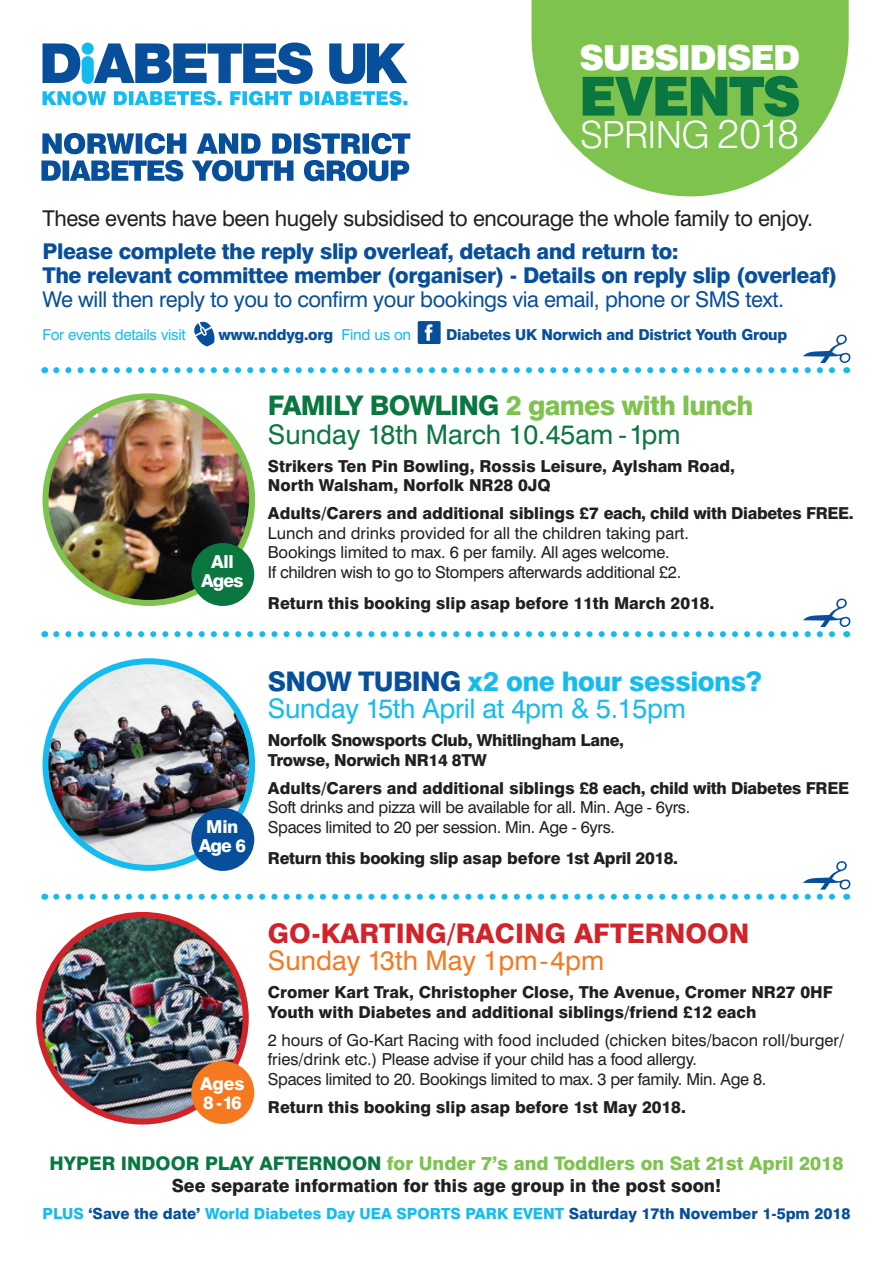
<style>
.page{position:relative;width:893px;height:1263px;background:#fff}
.page>*{position:absolute;margin:0;border:0;box-sizing:border-box;transform-origin:0 0}
.t1{font:900 53.85px "Swiss 721 BT";letter-spacing:-.04em;color:#0a7740}
.t2{font:300 37.5px "Swiss 721 BT";letter-spacing:-.02em;color:#fff}
.t3{font:900 34.65px "Swiss 721 BT";letter-spacing:-.04em;color:#fff}
.t4{font:27px/27px "Swiss 721 BT";letter-spacing:-.01em;color:#15bbef}
.t5{font:27px/28.5px "Swiss 721 BT";color:#0a7740}
.t6{font:800 27px "Swiss 721 BT";color:#d1232a}
.t7{font:27px "Swiss 721 BT";color:#f47921}
.t8{font:800 21.75px/24px "Swiss 721 BT";letter-spacing:-.02em;color:#084f9b}
.t9{font:21.75px "Swiss 721 BT";letter-spacing:-.02em;color:#231f20}
.t10{font:800 18.75px "Swiss 721 BT";color:#7dc34d}
.t11{font:800 18px "Swiss 721 BT";color:#231f20}
.t12{font:800 17.85px/18.9px "Swiss 721 BT";letter-spacing:-.02em;color:#fff;text-align:center}
.t13{font:16.5px/19.5px "Swiss 721 BT";letter-spacing:-.02em;color:#231f20}
.t14{font:800 16.5px/19.5px "Swiss 721 BT";color:#231f20}
.t15{font:800 16.5px/19.5px "Swiss 721 BT";letter-spacing:-.02em;color:#231f20}
.t16{font:800 15.3px "Swiss 721 BT";color:#084f9b}
.t17{font:800 15.15px "Swiss 721 BT";letter-spacing:-.02em;color:#084f9b}
.t18{font:15.15px "Swiss 721 BT";letter-spacing:-.02em;color:#15bbef}
.s1{font-size:40.5px}
.s2{font-weight:400}
.s3{font-weight:400;color:#15bbef}
.s4{font-weight:800}
.s5{font-weight:800;color:#7dc34d}
.s6{font-weight:800;color:#084f9b}
.s7{color:#0a7740}
.s8{color:#15bbef}
</style>
<div class="page">
<svg style="left:41px;top:160px;width:368px;height:21px"></svg>
<svg style="left:42px;top:133px;width:368px;height:21px"></svg>
<svg style="left:56px;top:598px;width:795px;height:39px"></svg>
<svg style="left:56px;top:861px;width:795px;height:39px"></svg>
<svg style="left:531px;top:0;width:318px;height:196px;fill:#7dc34d"></svg>
<img style="left:46px;top:396px;width:206px;height:207px;border-radius:103px">
<div style="left:43px;top:393px;width:212px;height:213px;border:6px solid #7dc34d;border-radius:50%"></div>
<svg style="left:56px;top:321px;width:795px;height:52px"></svg>
<img style="left:46px;top:661px;width:206px;height:207px;border-radius:103px">
<div style="left:43px;top:658px;width:212px;height:213px;border:6px solid #15bbef;border-radius:50%"></div>
<img style="left:39px;top:915px;width:207px;height:206px">
<div style="left:36px;top:912px;width:213px;height:212px;border:6px solid #d1232a;border-radius:50%"></div>
<div style="left:191px;top:1061px;width:63px;height:63px;background:#f47921;border-radius:50%"></div>
<div style="left:191px;top:808px;width:63px;height:63px;background:#084f9b;border-radius:50%"></div>
<div style="left:191px;top:543px;width:63px;height:63px;background:#0a7740;border-radius:50%"></div>
<div style="left:82px;top:43px;width:12px;height:12px;background:#15bbef;border-radius:50%"></div>
<div style="left:82px;top:56px;width:12px;height:28px;background:#15bbef;border-radius:6px"></div>
<svg style="left:43px;top:43px;width:37px;height:40px"></svg>
<svg style="left:94px;top:43px;width:219px;height:41px"></svg>
<svg style="left:329px;top:43px;width:78px;height:41px"></svg>
<svg style="left:43px;top:91px;width:364px;height:14px"></svg>
<p class="t3" style="left:579px;top:36px;width:222px">SUBSIDISED</p>
<p class="t1" style="left:579px;top:64px;width:223px">EVENTS</p>
<p class="t2" style="left:580px;top:112px;width:220px">SPRING <span class="s1">2018</span></p>
<p class="t9" style="left:43px;top:205px;width:772px">These events have been hugely subsidised to encourage the whole family to enjoy.</p>
<p class="t8" style="left:43px;top:239px;width:796px">Please complete the reply slip overleaf, detach and return to:<br>The relevant committee member (organiser) - Details on reply slip (overleaf)<br><span class="s2">We will then reply to you to confirm your bookings via email, phone or SMS text.</span></p>
<p class="t18" style="left:43px;top:325px;width:145px">For events details visit</p>
<p class="t17" style="left:218px;top:325px;width:194px">www.nddyg.org <span class="s3">Find us on</span></p>
<p class="t17" style="left:446px;top:325px;width:343px">Diabetes UK Norwich and District Youth Group</p>
<p class="t12" style="left:201px;top:552px;width:44px">All<br>Ages</p>
<p class="t5" style="left:268px;top:391px;width:487px"><span class="s4">FAMILY BOWLING</span> <span class="s5">2 games with lunch<br></span>Sunday 18th March 10.45am -1pm</p>
<p class="t14" style="left:268px;top:456px;width:469px">Strikers Ten Pin Bowling, Rossis Leisure, Aylsham Road,<br>North Walsham, Norfolk NR28 0JQ</p>
<p class="t13" style="left:268px;top:503px;width:587px"><span class="s4">Adults/Carers and additional siblings £7 each, child with Diabetes FREE.<br></span>Lunch and drinks provided for all the children taking part.<br>Bookings limited to max. 6 per family. All ages welcome.<br>If children wish to go to Stompers afterwards additional £2.</p>
<p class="t14" style="left:268px;top:593px;width:448px">Return this booking slip asap before 11th March 2018.</p>
<p class="t12" style="left:199px;top:817px;width:49px">Min<br>Age 6</p>
<p class="t4" style="left:268px;top:668px;width:496px"><span class="s6">SNOW TUBING</span> <span class="s4">x2 one hour sessions?<br></span>Sunday 15th April at 4pm &amp; 5.15pm</p>
<p class="t15" style="left:268px;top:731px;width:358px">Norfolk Snowsports Club, Whitlingham Lane,<br>Trowse, Norwich NR14 8TW</p>
<p class="t13" style="left:268px;top:778px;width:583px"><span class="s4">Adults/Carers and additional siblings £8 each, child with Diabetes FREE<br></span>Soft drinks and pizza will be available for all. Min. Age - 6yrs.<br>Spaces limited to 20 per session. Min. Age - 6yrs.</p>
<p class="t15" style="left:268px;top:848px;width:412px">Return this booking slip asap before 1st April 2018.</p>
<p class="t12" style="left:200px;top:1074px;width:46px;text-align:left">Ages<br>8-16</p>
<p class="t6" style="left:268px;top:917px;width:483px">GO-KARTING/RACING AFTERNOON</p>
<p class="t7" style="left:268px;top:944px;width:338px">Sunday 13th May 1pm-4pm</p>
<p class="t14" style="left:268px;top:983px;width:566px">Cromer Kart Trak, Christopher Close, The Avenue, Cromer NR27 0HF<br>Youth with Diabetes and additional siblings/friend £12 each</p>
<p class="t13" style="left:268px;top:1030px;width:578px">2 hours of Go-Kart Racing with food included (chicken bites/bacon roll/burger/ fries/drink etc.) Please advise if your child has a food allergy.<br>Spaces limited to 20. Bookings limited to max. 3 per family. Min. Age 8.</p>
<p class="t14" style="left:268px;top:1097px;width:419px">Return this booking slip asap before 1st May 2018.</p>
<p class="t10" style="left:50px;top:1152px;width:795px"><span class="s7">HYPER INDOOR PLAY AFTERNOON</span> for Under 7’s and Toddlers on Sat 21st April 2018</p>
<p class="t11" style="left:172px;top:1174px;width:551px">See separate information for this age group in the post soon!</p>
<p class="t16" style="left:43px;top:1204px;width:809px"><span class="s8">PLUS</span> ‘Save the date’ <span class="s8">World Diabetes Day UEA SPORTS PARK EVENT</span> Saturday 17th November 1-5pm 2018</p>
</div>
